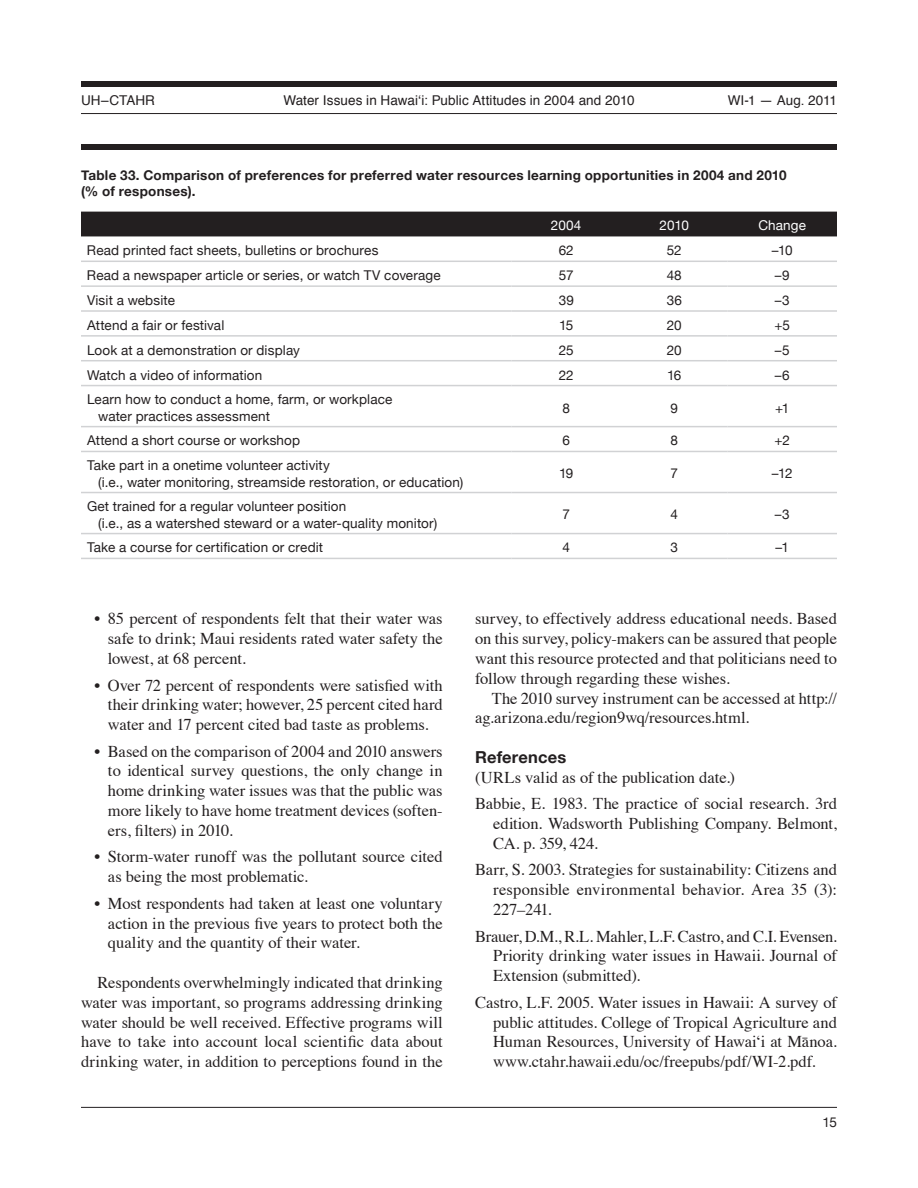
<style>
.page{position:relative;width:918px;height:1188px;background:#fff}
.page>*{position:absolute;margin:0;border:0;box-sizing:border-box;transform-origin:0 0}
.t1{font:16.5px/19.8px "Times";letter-spacing:-.005em;color:#231f20;text-align:justify}
.t2{font:700 16.5px "Helvetica Neue";letter-spacing:.01em;color:#231f20}
.t3{font:13.5px/16.2px "Helvetica Neue";letter-spacing:.01em;color:#231f20}
.t4{font:700 13.5px/16.2px "Helvetica Neue";letter-spacing:.02em;color:#231f20}
.t5{font:13.5px "Helvetica";letter-spacing:.005em;color:#231f20}
.t6{font:13.5px "Helvetica Neue";letter-spacing:.01em;color:#fff}
</style>
<div class="page">
<hr style="left:81px;top:1107px;width:756px;height:1px;background:#231f20">
<div style="left:81px;top:81px;width:756px;height:6px;background:#231f20"></div>
<hr style="left:81px;top:113px;width:756px;height:1px;background:#231f20">
<div style="left:81px;top:212px;width:756px;height:24px;background:#231f20"></div>
<hr style="left:81px;top:261px;width:431px;height:1px;background:#d1d2d4">
<hr style="left:512px;top:261px;width:109px;height:1px;background:#d1d2d4">
<hr style="left:621px;top:261px;width:107px;height:1px;background:#d1d2d4">
<hr style="left:728px;top:261px;width:109px;height:1px;background:#d1d2d4">
<hr style="left:81px;top:285px;width:431px;height:2px;background:#d1d2d4">
<hr style="left:512px;top:285px;width:109px;height:2px;background:#d1d2d4">
<hr style="left:621px;top:285px;width:107px;height:2px;background:#d1d2d4">
<hr style="left:728px;top:285px;width:109px;height:2px;background:#d1d2d4">
<hr style="left:81px;top:310px;width:431px;height:2px;background:#d1d2d4">
<hr style="left:512px;top:310px;width:109px;height:2px;background:#d1d2d4">
<hr style="left:621px;top:310px;width:107px;height:2px;background:#d1d2d4">
<hr style="left:728px;top:310px;width:109px;height:2px;background:#d1d2d4">
<hr style="left:81px;top:335px;width:431px;height:2px;background:#d1d2d4">
<hr style="left:512px;top:335px;width:109px;height:2px;background:#d1d2d4">
<hr style="left:621px;top:335px;width:107px;height:2px;background:#d1d2d4">
<hr style="left:728px;top:335px;width:109px;height:2px;background:#d1d2d4">
<hr style="left:81px;top:360px;width:431px;height:1px;background:#d1d2d4">
<hr style="left:512px;top:360px;width:109px;height:1px;background:#d1d2d4">
<hr style="left:621px;top:360px;width:107px;height:1px;background:#d1d2d4">
<hr style="left:728px;top:360px;width:109px;height:1px;background:#d1d2d4">
<hr style="left:81px;top:385px;width:431px;height:1px;background:#d1d2d4">
<hr style="left:512px;top:385px;width:109px;height:1px;background:#d1d2d4">
<hr style="left:621px;top:385px;width:107px;height:1px;background:#d1d2d4">
<hr style="left:728px;top:385px;width:109px;height:1px;background:#d1d2d4">
<hr style="left:81px;top:426px;width:431px;height:1px;background:#d1d2d4">
<hr style="left:512px;top:426px;width:109px;height:1px;background:#d1d2d4">
<hr style="left:621px;top:426px;width:107px;height:1px;background:#d1d2d4">
<hr style="left:728px;top:426px;width:109px;height:1px;background:#d1d2d4">
<hr style="left:81px;top:451px;width:431px;height:1px;background:#d1d2d4">
<hr style="left:512px;top:451px;width:109px;height:1px;background:#d1d2d4">
<hr style="left:621px;top:451px;width:107px;height:1px;background:#d1d2d4">
<hr style="left:728px;top:451px;width:109px;height:1px;background:#d1d2d4">
<hr style="left:81px;top:492px;width:431px;height:1px;background:#d1d2d4">
<hr style="left:512px;top:492px;width:109px;height:1px;background:#d1d2d4">
<hr style="left:621px;top:492px;width:107px;height:1px;background:#d1d2d4">
<hr style="left:728px;top:492px;width:109px;height:1px;background:#d1d2d4">
<hr style="left:81px;top:533px;width:431px;height:1px;background:#d1d2d4">
<hr style="left:512px;top:533px;width:109px;height:1px;background:#d1d2d4">
<hr style="left:621px;top:533px;width:107px;height:1px;background:#d1d2d4">
<hr style="left:728px;top:533px;width:109px;height:1px;background:#d1d2d4">
<hr style="left:81px;top:558px;width:431px;height:1px;background:#d1d2d4">
<hr style="left:512px;top:558px;width:109px;height:1px;background:#d1d2d4">
<hr style="left:621px;top:558px;width:107px;height:1px;background:#d1d2d4">
<hr style="left:728px;top:558px;width:109px;height:1px;background:#d1d2d4">
<div style="left:81px;top:144px;width:756px;height:6px;background:#231f20"></div>
<p class="t5" style="left:81px;top:90px;width:76px">UH–CTAHR</p>
<p class="t5" style="left:283px;top:90px;width:353px">Water Issues in Hawai‘i: Public Attitudes in 2004 and 2010</p>
<p class="t5" style="left:728px;top:90px;width:111px">WI-1 — Aug. 2011</p>
<p class="t4" style="left:81px;top:167px;width:707px">Table 33. Comparison of preferences for preferred water resources learning opportunities in 2004 and 2010 (% of responses).</p>
<p class="t6" style="left:551px;top:218px;width:32px">2004</p>
<p class="t6" style="left:660px;top:218px;width:31px">2010</p>
<p class="t6" style="left:758px;top:218px;width:49px">Change</p>
<p class="t3" style="left:87px;top:242px;width:293px">Read printed fact sheets, bulletins or brochures</p>
<p class="t3" style="left:559px;top:242px;width:17px">62</p>
<p class="t3" style="left:667px;top:242px;width:16px">52</p>
<p class="t3" style="left:772px;top:242px;width:22px">–10</p>
<p class="t3" style="left:87px;top:267px;width:355px">Read a newspaper article or series, or watch TV coverage</p>
<p class="t3" style="left:559px;top:267px;width:16px">57</p>
<p class="t3" style="left:667px;top:267px;width:17px">48</p>
<p class="t3" style="left:775px;top:267px;width:16px">–9</p>
<p class="t3" style="left:87px;top:292px;width:89px">Visit a website</p>
<p class="t3" style="left:559px;top:292px;width:17px">39</p>
<p class="t3" style="left:667px;top:292px;width:17px">36</p>
<p class="t3" style="left:775px;top:292px;width:16px">–3</p>
<p class="t3" style="left:87px;top:317px;width:139px">Attend a fair or festival</p>
<p class="t3" style="left:559px;top:317px;width:16px">15</p>
<p class="t3" style="left:667px;top:317px;width:16px">20</p>
<p class="t3" style="left:774px;top:317px;width:17px">+5</p>
<p class="t3" style="left:87px;top:342px;width:214px">Look at a demonstration or display</p>
<p class="t3" style="left:559px;top:342px;width:16px">25</p>
<p class="t3" style="left:667px;top:342px;width:16px">20</p>
<p class="t3" style="left:775px;top:342px;width:16px">–5</p>
<p class="t3" style="left:87px;top:366px;width:177px">Watch a video of information</p>
<p class="t3" style="left:559px;top:366px;width:17px">22</p>
<p class="t3" style="left:667px;top:366px;width:16px">16</p>
<p class="t3" style="left:775px;top:366px;width:17px">–6</p>
<p class="t3" style="left:98px;top:391px;width:296px;text-indent:-11px">Learn how to conduct a home, farm, or workplace water practices assessment</p>
<p class="t3" style="left:563px;top:399px;width:9px">8</p>
<p class="t3" style="left:671px;top:399px;width:9px">9</p>
<p class="t3" style="left:775px;top:399px;width:16px">+1</p>
<p class="t3" style="left:87px;top:432px;width:215px">Attend a short course or workshop</p>
<p class="t3" style="left:563px;top:432px;width:9px">6</p>
<p class="t3" style="left:671px;top:432px;width:9px">8</p>
<p class="t3" style="left:775px;top:432px;width:17px">+2</p>
<p class="t3" style="left:98px;top:457px;width:367px;text-indent:-11px">Take part in a onetime volunteer activity<br>(i.e., water monitoring, streamside restoration, or education)</p>
<p class="t3" style="left:559px;top:465px;width:16px">19</p>
<p class="t3" style="left:671px;top:465px;width:9px">7</p>
<p class="t3" style="left:772px;top:465px;width:22px">–12</p>
<p class="t3" style="left:98px;top:498px;width:340px;text-indent:-11px">Get trained for a regular volunteer position<br>(i.e., as a watershed steward or a water-quality monitor)</p>
<p class="t3" style="left:563px;top:506px;width:9px">7</p>
<p class="t3" style="left:671px;top:506px;width:9px">4</p>
<p class="t3" style="left:775px;top:506px;width:16px">–3</p>
<p class="t3" style="left:87px;top:539px;width:238px">Take a course for certification or credit</p>
<p class="t3" style="left:563px;top:539px;width:9px">4</p>
<p class="t3" style="left:671px;top:539px;width:9px">3</p>
<p class="t3" style="left:775px;top:539px;width:15px">–1</p>
<p class="t1" style="left:108px;top:608px;width:336px;text-indent:-13px">• 85 percent of respondents felt that their water was safe to drink; Maui residents rated water safety the lowest, at 68 percent.</p>
<p class="t1" style="left:108px;top:674px;width:336px;text-indent:-13px">• Over 72 percent of respondents were satisfied with their drinking water; however, 25 percent cited hard water and 17 percent cited bad taste as problems.</p>
<p class="t1" style="left:108px;top:740px;width:336px;text-indent:-13px">• Based on the comparison of 2004 and 2010 answers to identical survey questions, the only change in home drinking water issues was that the public was more likely to have home treatment devices (soften&shy;ers, filters) in 2010.</p>
<p class="t1" style="left:108px;top:846px;width:336px;text-indent:-13px">• Storm-water runoff was the pollutant source cited as being the most problematic.</p>
<p class="t1" style="left:108px;top:892px;width:336px;text-indent:-13px">• Most respondents had taken at least one voluntary action in the previous five years to protect both the quality and the quantity of their water.</p>
<p class="t1" style="left:81px;top:971px;width:363px;text-indent:16px">Respondents overwhelmingly indicated that drinking water was important, so programs addressing drinking water should be well received. Effective programs will have to take into account local scientific data about drinking water, in addition to perceptions found in the</p>
<p class="t1" style="left:475px;top:608px;width:363px">survey, to effectively address educational needs. Based on this survey, policy-makers can be assured that people want this resource protected and that politicians need to follow through regarding these wishes.</p>
<p class="t1" style="left:475px;top:687px;width:363px;text-indent:16px">The 2010 survey instrument can be accessed at http:// ag.arizona.edu/region9wq/resources.html.</p>
<p class="t2" style="left:475px;top:747px;width:93px">References</p>
<p class="t1" style="left:475px;top:763px;width:363px;line-height:26.5px">(URLs valid as of the publication date.)<br>Babbie, E. 1983. The practice of social research. 3rd</p>
<p class="t1" style="left:493px;top:812px;width:345px">edition. Wadsworth Publishing Company. Belmont,<br>CA. p. 359, 424.</p>
<p class="t1" style="left:493px;top:859px;width:345px;text-indent:-18px">Barr, S. 2003. Strategies for sustainability: Citizens and responsible environmental behavior. Area 35 (3):<br>227–241.</p>
<p class="t1" style="left:493px;top:925px;width:345px;text-indent:-18px">Brauer, D.M., R.L. Mahler, L.F. Castro, and C.I. Evensen.<br>Priority drinking water issues in Hawaii. Journal of Extension (submitted).</p>
<p class="t1" style="left:493px;top:991px;width:345px;text-indent:-18px">Castro, L.F. 2005. Water issues in Hawaii: A survey of public attitudes. College of Tropical Agriculture and Human Resources, University of Hawai‘i at Mānoa. www.ctahr.hawaii.edu/oc/freepubs/pdf/WI-2.pdf.</p>
<p class="t3" style="left:823px;top:1114px;width:16px">15</p>
</div>
